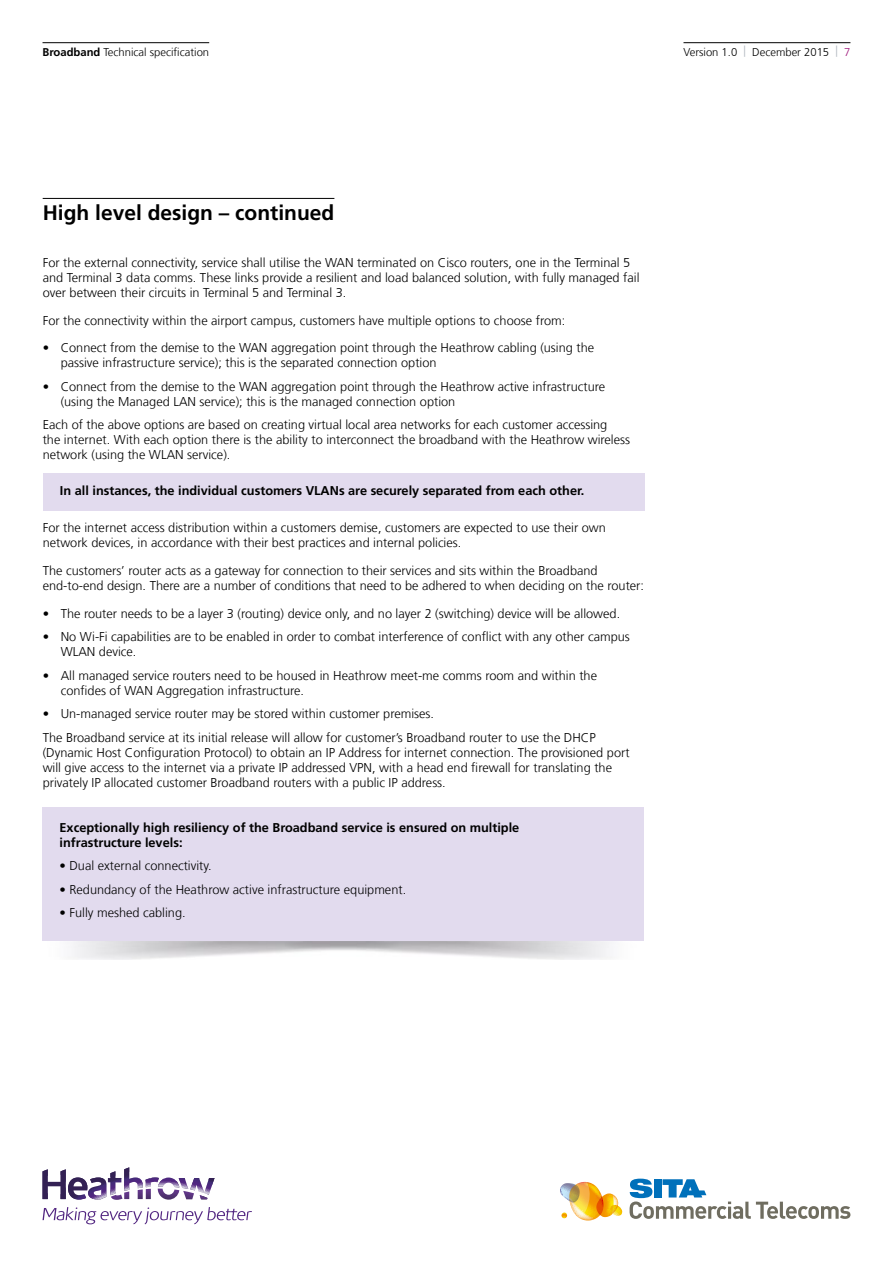
<style>
.page{position:relative;width:893px;height:1263px;background:#fff}
.page>*{position:absolute;margin:0;border:0;box-sizing:border-box;transform-origin:0 0}
.t1{font:700 21px "Frutiger LT Com";color:#000}
.t2{font:300 12.75px/15px "Frutiger LT Com";color:#000}
.t3{font:700 12.75px/15px "Frutiger LT Com";color:#000}
.t4{font:300 11.25px "Frutiger LT Com";color:#000}
.s1{font-weight:700}
.s2{color:#afb6bd}
.s3{color:#9e147a}
</style>
<div class="page">
<div style="left:43px;top:807px;width:601px;height:134px;background:#e2dbee"></div>
<hr style="left:43px;top:198px;width:291px;height:1px;background:#000">
<div style="left:43px;top:473px;width:601px;height:38px;background:#e2dbee"></div>
<hr style="left:43px;top:42px;width:166px;height:1px;background:#000">
<svg style="left:43px;top:1167px;width:172px;height:33px"></svg>
<svg style="left:43px;top:1207px;width:209px;height:17px"></svg>
<svg style="left:560px;top:1182px;width:62px;height:38px"></svg>
<svg style="left:630px;top:1178px;width:220px;height:41px"></svg>
<hr style="left:683px;top:42px;width:167px;height:1px;background:#000">
<p class="t4" style="left:43px;top:45px;width:168px"><span class="s1">Broadband</span> Technical specification</p>
<p class="t4" style="left:683px;top:45px;width:168px">Version 1.0 <span class="s2">|</span> December 2015 <span class="s2">|</span> <span class="s3">7</span></p>
<h1 class="t1" style="left:43px;top:200px;width:293px">High level design – continued</h1>
<p class="t2" style="left:43px;top:255px;width:598px">For the external connectivity, service shall utilise the WAN terminated on Cisco routers, one in the Terminal 5 and Terminal 3 data comms. These links provide a resilient and load balanced solution, with fully managed fail over between their circuits in Terminal 5 and Terminal 3.</p>
<p class="t2" style="left:43px;top:313px;width:524px">For the connectivity within the airport campus, customers have multiple options to choose from:</p>
<p class="t2" style="left:61px;top:341px;width:535px;text-indent:-18px">• Connect from the demise to the WAN aggregation point through the Heathrow cabling (using the passive infrastructure service); this is the separated connection option</p>
<p class="t2" style="left:61px;top:379px;width:546px;text-indent:-18px">• Connect from the demise to the WAN aggregation point through the Heathrow active infrastructure (using the Managed LAN service); this is the managed connection option</p>
<p class="t2" style="left:43px;top:418px;width:589px">Each of the above options are based on creating virtual local area networks for each customer accessing<br>the internet. With each option there is the ability to interconnect the broadband with the Heathrow wireless network (using the WLAN service).</p>
<p class="t3" style="left:60px;top:483px;width:526px">In all instances, the individual customers VLANs are securely separated from each other.</p>
<p class="t2" style="left:43px;top:520px;width:565px">For the internet access distribution within a customers demise, customers are expected to use their own network devices, in accordance with their best practices and internal policies.</p>
<p class="t2" style="left:43px;top:563px;width:603px">The customers’ router acts as a gateway for connection to their services and sits within the Broadband end-to-end design. There are a number of conditions that need to be adhered to when deciding on the router:</p>
<p class="t2" style="left:43px;top:606px;width:579px">• The router needs to be a layer 3 (routing) device only, and no layer 2 (switching) device will be allowed.</p>
<p class="t2" style="left:61px;top:629px;width:571px;text-indent:-18px">• No Wi-Fi capabilities are to be enabled in order to combat interference of conflict with any other campus<br>WLAN device.</p>
<p class="t2" style="left:61px;top:668px;width:538px;text-indent:-18px">• All managed service routers need to be housed in Heathrow meet-me comms room and within the confides of WAN Aggregation infrastructure.</p>
<p class="t2" style="left:43px;top:702px;width:555px;line-height:23.5px">• Un-managed service router may be stored within customer premises.<br>The Broadband service at its initial release will allow for customer’s Broadband router to use the DHCP</p>
<p class="t2" style="left:43px;top:745px;width:588px">(Dynamic Host Configuration Protocol) to obtain an IP Address for internet connection. The provisioned port will give access to the internet via a private IP addressed VPN, with a head end firewall for translating the privately IP allocated customer Broadband routers with a public IP address.</p>
<p class="t3" style="left:60px;top:820px;width:461px">Exceptionally high resiliency of the Broadband service is ensured on multiple infrastructure levels:</p>
<p class="t2" style="left:60px;top:858px;width:154px">• Dual external connectivity.</p>
<p class="t2" style="left:60px;top:882px;width:348px">• Redundancy of the Heathrow active infrastructure equipment.</p>
<p class="t2" style="left:60px;top:905px;width:128px">• Fully meshed cabling.</p>
</div>
